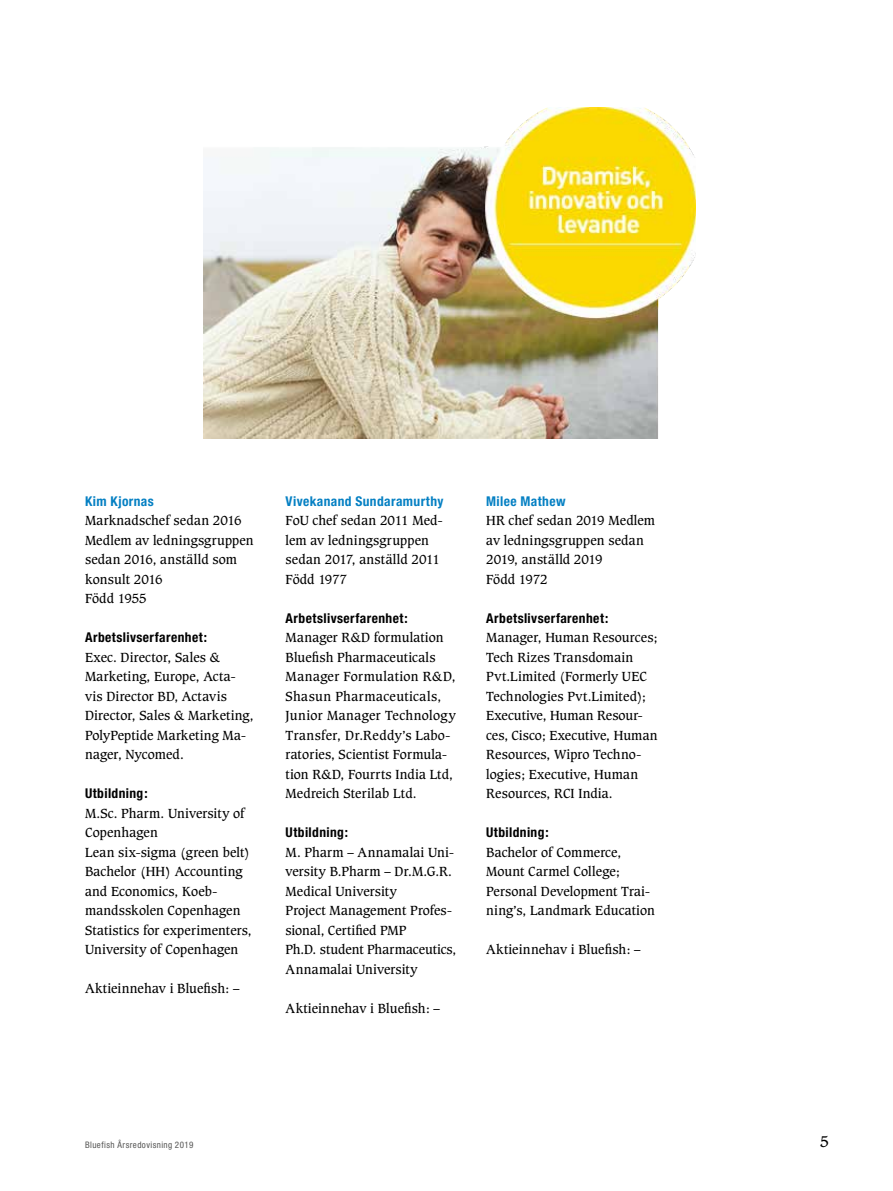
<style>
.page{position:relative;width:893px;height:1191px;background:#fff}
.page>*{position:absolute;margin:0;border:0;box-sizing:border-box;transform-origin:0 0}
.t1{font:15px "Caxton";color:#000}
.t2{font:700 condensed 13.5px "Helvetica Neue";letter-spacing:.03em;color:#000}
.t3{font:700 condensed 13.5px "Helvetica Neue";letter-spacing:.03em;color:#0580c3}
.t4{font:12.75px/19.5px "Caxton";letter-spacing:.01em;color:#000}
.t5{font:condensed 9px "Helvetica Neue";letter-spacing:.05em;color:#575756}
</style>
<div class="page">
<img style="left:203px;top:108px;width:492px;height:331px">
<p class="t3" style="left:85px;top:493px;width:70px">Kim Kjornas</p>
<p class="t4" style="left:85px;top:511px;width:170px">Marknadschef sedan 2016<br>Medlem av ledningsgruppen sedan 2016, anställd som konsult 2016<br>Född 1955</p>
<p class="t2" style="left:85px;top:629px;width:124px">Arbetslivserfarenhet:</p>
<p class="t4" style="left:85px;top:647px;width:170px">Exec. Director, Sales &amp;<br>Marketing, Europe, Acta&shy;vis Director BD, Actavis<br>Director, Sales &amp; Marketing,<br>PolyPeptide Marketing Ma&shy;nager, Nycomed.</p>
<p class="t2" style="left:85px;top:785px;width:64px">Utbildning:</p>
<p class="t4" style="left:85px;top:803px;width:168px">M.Sc. Pharm. University of<br>Copenhagen<br>Lean six-sigma (green belt)<br>Bachelor (HH) Accounting and Economics, Koeb&shy;mandsskolen Copenhagen<br>Statistics for experimenters,<br>University of Copenhagen</p>
<p class="t4" style="left:85px;top:979px;width:156px">Aktieinnehav i Bluefish: –</p>
<p class="t3" style="left:286px;top:493px;width:159px">Vivekanand Sundaramurthy</p>
<p class="t4" style="left:286px;top:511px;width:159px">FoU chef sedan 2011 Med&shy;lem av ledningsgruppen sedan 2017, anställd 2011<br>Född 1977</p>
<p class="t2" style="left:286px;top:610px;width:124px">Arbetslivserfarenhet:</p>
<p class="t4" style="left:286px;top:628px;width:172px">Manager R&amp;D formulation<br>Bluefish Pharmaceuticals<br>Manager Formulation R&amp;D,<br>Shasun Pharmaceuticals,<br>Junior Manager Technology<br>Transfer, Dr.Reddy’s Labo&shy;ratories, Scientist Formula&shy;tion R&amp;D, Fourrts India Ltd,<br>Medreich Sterilab Ltd.</p>
<p class="t2" style="left:286px;top:824px;width:64px">Utbildning:</p>
<p class="t4" style="left:286px;top:842px;width:172px">M. Pharm – Annamalai Uni&shy;versity B.Pharm – Dr.M.G.R.<br>Medical University<br>Project Management Profes&shy;sional, Certified PMP<br>Ph.D. student Pharmaceutics,<br>Annamalai University</p>
<p class="t4" style="left:286px;top:998px;width:156px">Aktieinnehav i Bluefish: –</p>
<p class="t3" style="left:486px;top:493px;width:81px">Milee Mathew</p>
<p class="t4" style="left:486px;top:511px;width:170px">HR chef sedan 2019 Medlem av ledningsgruppen sedan<br>2019, anställd 2019<br>Född 1972</p>
<p class="t2" style="left:486px;top:610px;width:124px">Arbetslivserfarenhet:</p>
<p class="t4" style="left:486px;top:628px;width:173px">Manager, Human Resources;<br>Tech Rizes Transdomain<br>Pvt.Limited (Formerly UEC<br>Technologies Pvt.Limited);<br>Executive, Human Resour&shy;ces, Cisco; Executive, Human<br>Resources, Wipro Techno&shy;logies; Executive, Human<br>Resources, RCI India.</p>
<p class="t2" style="left:486px;top:824px;width:64px">Utbildning:</p>
<p class="t4" style="left:486px;top:842px;width:170px">Bachelor of Commerce,<br>Mount Carmel College;<br>Personal Development Trai&shy;ning’s, Landmark Education</p>
<p class="t4" style="left:486px;top:940px;width:156px">Aktieinnehav i Bluefish: –</p>
<p class="t5" style="left:85px;top:1139px;width:110px">Bluefish Årsredovisning 2019</p>
<p class="t1" style="left:820px;top:1132px;width:10px">5</p>
</div>
